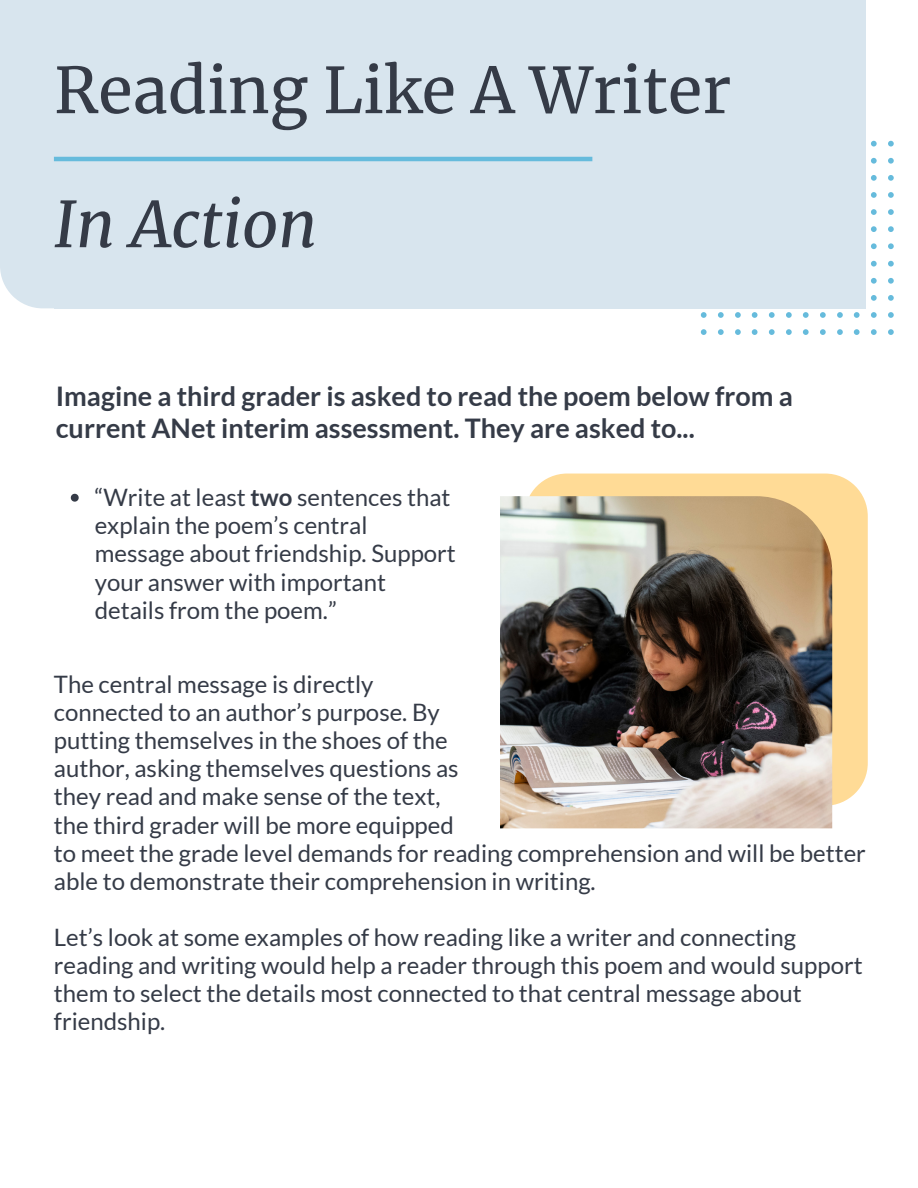
<style>
.page{position:relative;width:918px;height:1188px;background:#fff}
.page>*{position:absolute;margin:0;border:0;box-sizing:border-box;transform-origin:0 0}
.t1{font:63px "Merriweather";color:#353b47}
.t2{font:italic 63px "Merriweather";color:#353b47}
.t3{font:700 27px/31.5px "Lato";color:#353b47}
.t4{font:24px/28.2px "Lato";color:#353b47}
.s1{font-weight:700}
</style>
<div class="page">
<svg style="left:701px;top:141px;width:193px;height:194px"></svg>
<div style="left:0;top:15px;width:54px;height:293px;background:#d8e5ee"></div>
<div style="left:54px;top:0;width:812px;height:308px;background:#d8e5ee"></div>
<hr style="left:54px;top:157px;width:538px;height:4px;background:#66bbdc">
<div style="left:524px;top:474px;width:344px;height:332px;background:#ffdb96;border-radius:43px"></div>
<img style="left:500px;top:496px;width:332px;height:332px">
<svg style="left:71px;top:494px;width:8px;height:8px"></svg>
<h2 class="t1" style="left:54px;top:51px;width:679px">Reading Like A Writer</h2>
<p class="t2" style="left:54px;top:185px;width:265px">In Action</p>
<p class="t3" style="left:56px;top:380px;width:739px">Imagine a third grader is asked to read the poem below from a current ANet interim assessment. They are asked to...</p>
<h1 class="t4" style="left:95px;top:483px;width:363px">“Write at least <span class="s1">two</span> sentences that explain the poem’s central message about friendship. Support your answer with important details from the poem.”</h1>
<p class="t4" style="left:54px;top:670px;width:406px">The central message is directly connected to an author’s purpose. By putting themselves in the shoes of the author, asking themselves questions as they read and make sense of the text, the third grader will be more equipped</p>
<p class="t4" style="left:54px;top:838px;width:814px">to meet the grade level demands for reading comprehension and will be better able to demonstrate their comprehension in writing.</p>
<p class="t4" style="left:54px;top:923px;width:810px">Let’s look at some examples of how reading like a writer and connecting reading and writing would help a reader through this poem and would support them to select the details most connected to that central message about friendship.</p>
</div>
